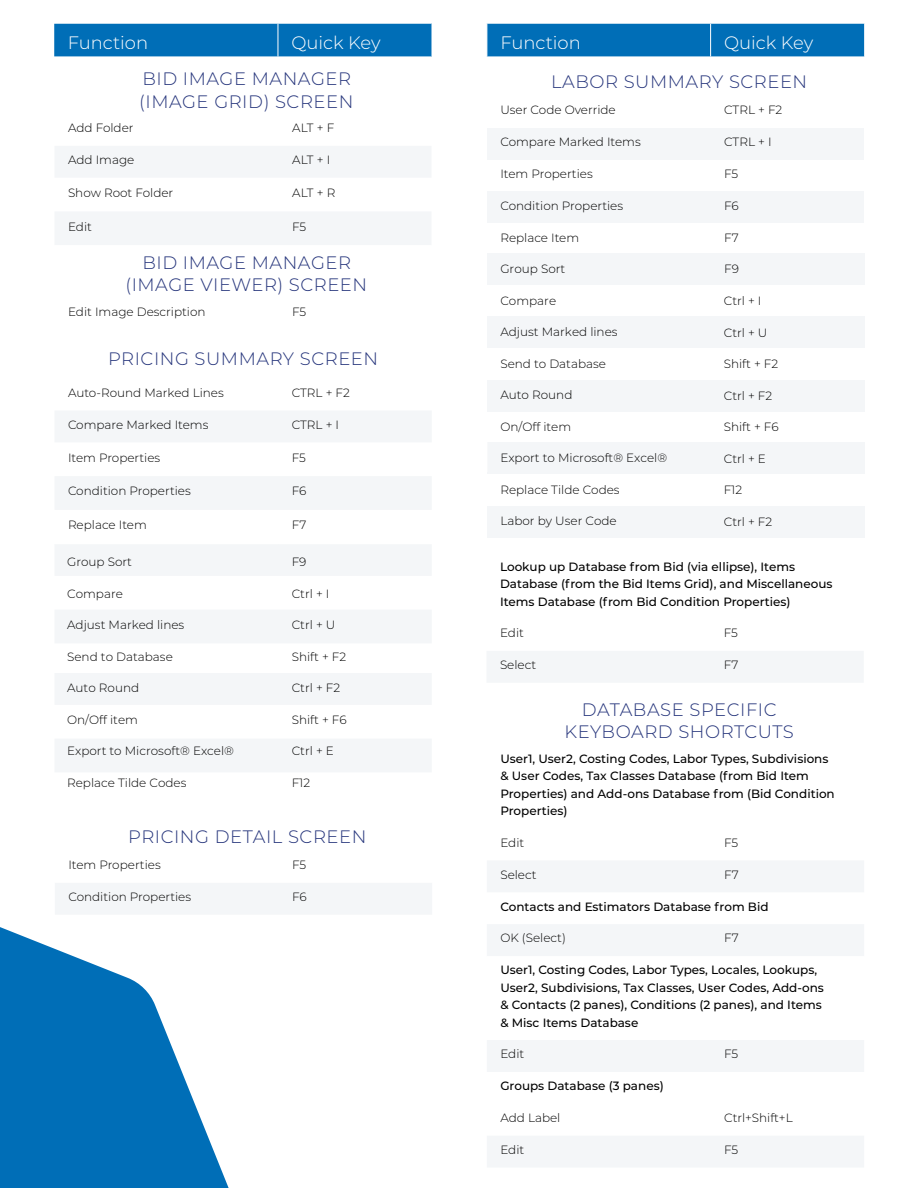
<style>
.page{position:relative;width:918px;height:1188px;background:#fff}
.page>*{position:absolute;margin:0;border:0;box-sizing:border-box;transform-origin:0 0}
.t1{font:300 18px/22.5px "Montserrat";letter-spacing:.03em;color:#25347b;text-align:center}
.t2{font:300 18px "Montserrat";color:#fff}
.t3{font:300 12px "Montserrat";color:#000}
.t4{font:500 12px/17.4px "Montserrat";color:#000}
</style>
<div class="page">
<svg style="left:55px;top:673px;width:376px;height:99px"></svg>
<svg style="left:55px;top:545px;width:376px;height:98px"></svg>
<hr style="left:55px;top:576px;width:1px;height:33px;background:#fff">
<svg style="left:0;top:927px;width:229px;height:261px;fill:#006eb7"></svg>
<div style="left:487px;top:506px;width:377px;height:32px;background:#f4f6f8"></div>
<div style="left:487px;top:442px;width:377px;height:32px;background:#f4f6f8"></div>
<div style="left:487px;top:380px;width:377px;height:32px;background:#f4f6f8"></div>
<div style="left:487px;top:316px;width:377px;height:32px;background:#f4f6f8"></div>
<div style="left:487px;top:253px;width:377px;height:32px;background:#f4f6f8"></div>
<svg style="left:55px;top:146px;width:376px;height:99px"></svg>
<svg style="left:55px;top:411px;width:376px;height:98px"></svg>
<div style="left:488px;top:24px;width:376px;height:33px;background:#006eb7"></div>
<hr style="left:710px;top:24px;width:1px;height:33px;background:#fff">
<div style="left:55px;top:883px;width:377px;height:31px;background:#f4f6f8"></div>
<div style="left:711px;top:191px;width:153px;height:32px;background:#f4f6f8"></div>
<div style="left:487px;top:191px;width:224px;height:32px;background:#f4f6f8"></div>
<div style="left:711px;top:128px;width:153px;height:32px;background:#f4f6f8"></div>
<div style="left:487px;top:128px;width:224px;height:32px;background:#f4f6f8"></div>
<hr style="left:487px;top:421px;width:1px;height:51px;background:#fff">
<svg style="left:487px;top:861px;width:377px;height:306px"></svg>
<div style="left:487px;top:651px;width:376px;height:31px;background:#f4f6f8"></div>
<div style="left:54px;top:24px;width:377px;height:33px;background:#006eb7"></div>
<hr style="left:278px;top:24px;width:1px;height:33px;background:#fff">
<h1 class="t2" style="left:68px;top:30px;width:82px">Function</h1>
<h1 class="t2" style="left:291px;top:30px;width:91px">Quick Key</h1>
<h1 class="t1" style="left:139px;top:67px;width:216px;text-align:left">BID IMAGE MANAGER (IMAGE GRID) SCREEN</h1>
<p class="t3" style="left:68px;top:120px;width:67px">Add Folder</p>
<p class="t3" style="left:292px;top:120px;width:44px">ALT + F</p>
<p class="t3" style="left:68px;top:152px;width:68px">Add Image</p>
<p class="t3" style="left:292px;top:152px;width:40px">ALT + I</p>
<p class="t3" style="left:68px;top:185px;width:107px">Show Root Folder</p>
<p class="t3" style="left:292px;top:185px;width:45px">ALT + R</p>
<p class="t3" style="left:68px;top:218px;width:25px">Edit</p>
<p class="t3" style="left:292px;top:218px;width:16px">F5</p>
<h1 class="t1" style="left:125px;top:251px;width:243px">BID IMAGE MANAGER (IMAGE VIEWER) SCREEN</h1>
<p class="t3" style="left:68px;top:303px;width:139px">Edit Image Description</p>
<p class="t3" style="left:292px;top:303px;width:16px">F5</p>
<h1 class="t1" style="left:108px;top:347px;width:272px">PRICING SUMMARY SCREEN</h1>
<p class="t3" style="left:68px;top:385px;width:157px">Auto-Round Marked Lines</p>
<p class="t3" style="left:292px;top:385px;width:60px">CTRL + F2</p>
<p class="t3" style="left:68px;top:416px;width:142px">Compare Marked Items</p>
<p class="t3" style="left:292px;top:416px;width:49px">CTRL + I</p>
<p class="t3" style="left:68px;top:449px;width:94px">Item Properties</p>
<p class="t3" style="left:292px;top:449px;width:16px">F5</p>
<p class="t3" style="left:68px;top:483px;width:124px">Condition Properties</p>
<p class="t3" style="left:292px;top:483px;width:16px">F6</p>
<p class="t3" style="left:68px;top:517px;width:80px">Replace Item</p>
<p class="t3" style="left:292px;top:517px;width:16px">F7</p>
<p class="t3" style="left:67px;top:554px;width:66px">Group Sort</p>
<p class="t3" style="left:67px;top:586px;width:57px">Compare</p>
<p class="t3" style="left:67px;top:617px;width:119px">Adjust Marked lines</p>
<p class="t3" style="left:67px;top:649px;width:107px">Send to Database</p>
<p class="t3" style="left:67px;top:680px;width:74px">Auto Round</p>
<p class="t3" style="left:67px;top:712px;width:72px">On/Off item</p>
<p class="t3" style="left:67px;top:743px;width:168px">Export to Microsoft® Excel®</p>
<p class="t3" style="left:67px;top:775px;width:121px">Replace Tilde Codes</p>
<p class="t3" style="left:292px;top:554px;width:16px">F9</p>
<p class="t3" style="left:292px;top:586px;width:39px">Ctrl + I</p>
<p class="t3" style="left:292px;top:617px;width:45px">Ctrl + U</p>
<p class="t3" style="left:292px;top:649px;width:56px">Shift + F2</p>
<p class="t3" style="left:292px;top:680px;width:50px">Ctrl + F2</p>
<p class="t3" style="left:292px;top:712px;width:57px">Shift + F6</p>
<p class="t3" style="left:292px;top:743px;width:44px">Ctrl + E</p>
<p class="t3" style="left:292px;top:775px;width:20px">F12</p>
<h1 class="t1" style="left:128px;top:825px;width:240px">PRICING DETAIL SCREEN</h1>
<p class="t3" style="left:68px;top:857px;width:94px">Item Properties</p>
<p class="t3" style="left:292px;top:857px;width:16px">F5</p>
<p class="t3" style="left:68px;top:889px;width:124px">Condition Properties</p>
<p class="t3" style="left:292px;top:889px;width:16px">F6</p>
<h1 class="t2" style="left:500px;top:30px;width:82px">Function</h1>
<h1 class="t2" style="left:724px;top:30px;width:91px">Quick Key</h1>
<h1 class="t1" style="left:551px;top:69px;width:258px">LABOR SUMMARY SCREEN</h1>
<p class="t3" style="left:500px;top:102px;width:117px">User Code Override</p>
<p class="t3" style="left:724px;top:102px;width:60px">CTRL + F2</p>
<p class="t3" style="left:500px;top:134px;width:142px">Compare Marked Items</p>
<p class="t3" style="left:724px;top:134px;width:49px">CTRL + I</p>
<p class="t3" style="left:500px;top:165px;width:94px">Item Properties</p>
<p class="t3" style="left:724px;top:165px;width:16px">F5</p>
<p class="t3" style="left:500px;top:197px;width:124px">Condition Properties</p>
<p class="t3" style="left:724px;top:197px;width:16px">F6</p>
<p class="t3" style="left:500px;top:229px;width:80px">Replace Item</p>
<p class="t3" style="left:500px;top:261px;width:66px">Group Sort</p>
<p class="t3" style="left:500px;top:292px;width:57px">Compare</p>
<p class="t3" style="left:500px;top:324px;width:119px">Adjust Marked lines</p>
<p class="t3" style="left:500px;top:355px;width:107px">Send to Database</p>
<p class="t3" style="left:500px;top:387px;width:74px">Auto Round</p>
<p class="t3" style="left:500px;top:418px;width:72px">On/Off item</p>
<p class="t3" style="left:500px;top:450px;width:168px">Export to Microsoft® Excel®</p>
<p class="t3" style="left:500px;top:481px;width:121px">Replace Tilde Codes</p>
<p class="t3" style="left:500px;top:513px;width:118px">Labor by User Code</p>
<p class="t3" style="left:724px;top:229px;width:16px">F7</p>
<p class="t3" style="left:724px;top:261px;width:16px">F9</p>
<p class="t3" style="left:724px;top:293px;width:39px">Ctrl + I</p>
<p class="t3" style="left:724px;top:324px;width:45px">Ctrl + U</p>
<p class="t3" style="left:724px;top:356px;width:56px">Shift + F2</p>
<p class="t3" style="left:724px;top:387px;width:50px">Ctrl + F2</p>
<p class="t3" style="left:724px;top:419px;width:57px">Shift + F6</p>
<p class="t3" style="left:724px;top:450px;width:44px">Ctrl + E</p>
<p class="t3" style="left:724px;top:482px;width:20px">F12</p>
<p class="t3" style="left:724px;top:513px;width:50px">Ctrl + F2</p>
<p class="t4" style="left:500px;top:557px;width:334px">Lookup up Database from Bid (via ellipse), Items<br>Database (from the Bid Items Grid), and Miscellaneous<br>Items Database (from Bid Condition Properties)</p>
<p class="t3" style="left:500px;top:625px;width:25px">Edit</p>
<p class="t3" style="left:724px;top:625px;width:16px">F5</p>
<p class="t3" style="left:500px;top:657px;width:38px">Select</p>
<p class="t3" style="left:724px;top:657px;width:16px">F7</p>
<h1 class="t1" style="left:565px;top:698px;width:231px">DATABASE SPECIFIC<br>KEYBOARD SHORTCUTS</h1>
<p class="t4" style="left:500px;top:749px;width:336px">User1, User2, Costing Codes, Labor Types, Subdivisions &amp; User Codes, Tax Classes Database (from Bid Item Properties) and Add-ons Database from (Bid Condition Properties)</p>
<p class="t3" style="left:500px;top:835px;width:25px">Edit</p>
<p class="t3" style="left:724px;top:835px;width:16px">F5</p>
<p class="t3" style="left:500px;top:866px;width:38px">Select</p>
<p class="t3" style="left:724px;top:866px;width:16px">F7</p>
<p class="t4" style="left:500px;top:897px;width:270px">Contacts and Estimators Database from Bid</p>
<p class="t3" style="left:500px;top:930px;width:67px">OK (Select)</p>
<p class="t3" style="left:724px;top:930px;width:16px">F7</p>
<p class="t4" style="left:500px;top:961px;width:325px">User1, Costing Codes, Labor Types, Locales, Lookups, User2, Subdivisions, Tax Classes, User Codes, Add-ons &amp; Contacts (2 panes), Conditions (2 panes), and Items &amp; Misc Items Database</p>
<p class="t3" style="left:500px;top:1046px;width:25px">Edit</p>
<p class="t3" style="left:724px;top:1046px;width:16px">F5</p>
<p class="t4" style="left:500px;top:1077px;width:165px">Groups Database (3 panes)</p>
<p class="t3" style="left:500px;top:1110px;width:62px">Add Label</p>
<p class="t3" style="left:724px;top:1110px;width:70px">Ctrl+Shift+L</p>
<p class="t3" style="left:500px;top:1142px;width:25px">Edit</p>
<p class="t3" style="left:724px;top:1142px;width:16px">F5</p>
</div>
